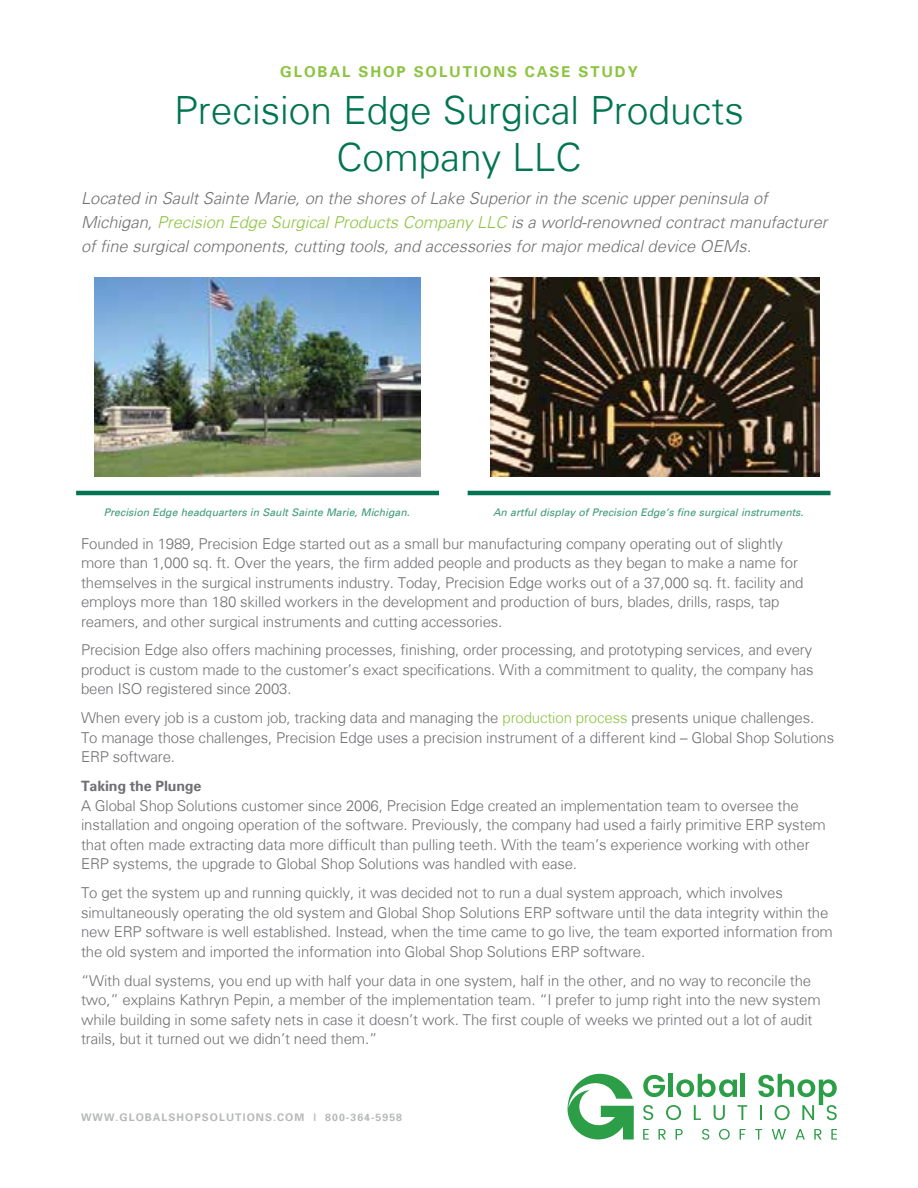
<style>
.page{position:relative;width:918px;height:1188px;background:#fff}
.page>*{position:absolute;margin:0;border:0;box-sizing:border-box;transform-origin:0 0}
.t1{font:300 39px/47.2px "Univers";color:#00754f;text-align:center}
.t2{font:italic 300 16.5px/24px "Univers";color:#707073}
.t3{font:300 15px/19.5px "Univers";letter-spacing:-.01em;color:#707073}
.t4{font:700 15px "Univers";letter-spacing:.125em;color:#8cc440}
.t5{font:700 14.25px "Univers";letter-spacing:-.01em;color:#707073}
.t6{font:italic 10.5px "Univers";color:#40987b}
.t7{font:700 10.5px "Univers";letter-spacing:.1em;color:#b7b8b9}
.s1{color:#8dc342}
</style>
<div class="page">
<svg style="left:567px;top:1074px;width:67px;height:66px"></svg>
<svg style="left:643px;top:1129px;width:6px;height:11px"></svg>
<svg style="left:659px;top:1129px;width:7px;height:11px"></svg>
<svg style="left:676px;top:1129px;width:7px;height:11px"></svg>
<svg style="left:702px;top:1129px;width:7px;height:11px"></svg>
<svg style="left:719px;top:1129px;width:11px;height:11px"></svg>
<svg style="left:740px;top:1129px;width:6px;height:11px"></svg>
<svg style="left:755px;top:1129px;width:7px;height:11px"></svg>
<svg style="left:772px;top:1129px;width:14px;height:11px"></svg>
<svg style="left:796px;top:1129px;width:9px;height:11px"></svg>
<svg style="left:814px;top:1129px;width:8px;height:11px"></svg>
<svg style="left:831px;top:1129px;width:6px;height:11px"></svg>
<svg style="left:643px;top:1105px;width:10px;height:15px"></svg>
<svg style="left:666px;top:1105px;width:15px;height:15px"></svg>
<svg style="left:694px;top:1105px;width:7px;height:15px"></svg>
<svg style="left:714px;top:1105px;width:11px;height:15px"></svg>
<svg style="left:738px;top:1105px;width:9px;height:15px"></svg>
<svg style="left:643px;top:1075px;width:22px;height:22px"></svg>
<div style="left:668px;top:1074px;width:5px;height:23px;background:#2d9e48"></div>
<svg style="left:676px;top:1074px;width:61px;height:23px"></svg>
<div style="left:740px;top:1074px;width:5px;height:23px;background:#2d9e48"></div>
<svg style="left:758px;top:1074px;width:79px;height:46px"></svg>
<hr style="left:76px;top:491px;width:363px;height:4px;background:#00754f">
<hr style="left:468px;top:491px;width:363px;height:4px;background:#00754f">
<img style="left:95px;top:277px;width:325px;height:200px">
<img style="left:490px;top:277px;width:329px;height:200px">
<p class="t4" style="left:280px;top:65px;width:359px">GLOBAL SHOP SOLUTIONS CASE STUDY</p>
<h1 class="t1" style="left:174px;top:89px;width:571px">Precision Edge Surgical Products<br>Company LLC</h1>
<p class="t2" style="left:81px;top:187px;width:748px">Located in Sault Sainte Marie, on the shores of Lake Superior in the scenic upper peninsula of<br>Michigan, <span class="s1">Precision Edge Surgical Products Company LLC</span> is a world-renowned contract manufacturer of fine surgical components, cutting tools, and accessories for major medical device OEMs.</p>
<p class="t6" style="left:104px;top:508px;width:308px">Precision Edge headquarters in Sault Sainte Marie, Michigan.</p>
<p class="t6" style="left:493px;top:508px;width:312px">An artful display of Precision Edge’s fine surgical instruments.</p>
<p class="t3" style="left:81px;top:535px;width:724px">Founded in 1989, Precision Edge started out as a small bur manufacturing company operating out of slightly more than 1,000 sq. ft. Over the years, the firm added people and products as they began to make a name for themselves in the surgical instruments industry. Today, Precision Edge works out of a 37,000 sq. ft. facility and employs more than 180 skilled workers in the development and production of burs, blades, drills, rasps, tap reamers, and other surgical instruments and cutting accessories.</p>
<p class="t3" style="left:81px;top:642px;width:734px;text-align:justify">Precision Edge also offers machining processes, finishing, order processing, and prototyping services, and every product is custom made to the customer’s exact specifications. With a commitment to quality, the company has been ISO registered since 2003.</p>
<p class="t3" style="left:81px;top:709px;width:755px">When every job is a custom job, tracking data and managing the <span class="s1">production process</span> presents unique challenges.<br>To manage those challenges, Precision Edge uses a precision instrument of a different kind – Global Shop Solutions<br>ERP software.</p>
<p class="t5" style="left:81px;top:780px;width:122px">Taking the Plunge</p>
<p class="t3" style="left:81px;top:797px;width:746px">A Global Shop Solutions customer since 2006, Precision Edge created an implementation team to oversee the installation and ongoing operation of the software. Previously, the company had used a fairly primitive ERP system that often made extracting data more difficult than pulling teeth. With the team’s experience working with other ERP systems, the upgrade to Global Shop Solutions was handled with ease.</p>
<p class="t3" style="left:81px;top:884px;width:753px">To get the system up and running quickly, it was decided not to run a dual system approach, which involves simultaneously operating the old system and Global Shop Solutions ERP software until the data integrity within the new ERP software is well established. Instead, when the time came to go live, the team exported information from the old system and imported the information into Global Shop Solutions ERP software.</p>
<p class="t3" style="left:81px;top:972px;width:741px">“With dual systems, you end up with half your data in one system, half in the other, and no way to reconcile the two,” explains Kathryn Pepin, a member of the implementation team. “I prefer to jump right into the new system while building in some safety nets in case it doesn’t work. The first couple of weeks we printed out a lot of audit trails, but it turned out we didn’t need them.”</p>
<p class="t7" style="left:81px;top:1112px;width:323px">WWW.GLOBALSHOPSOLUTIONS.COM | 800-364-5958</p>
</div>
